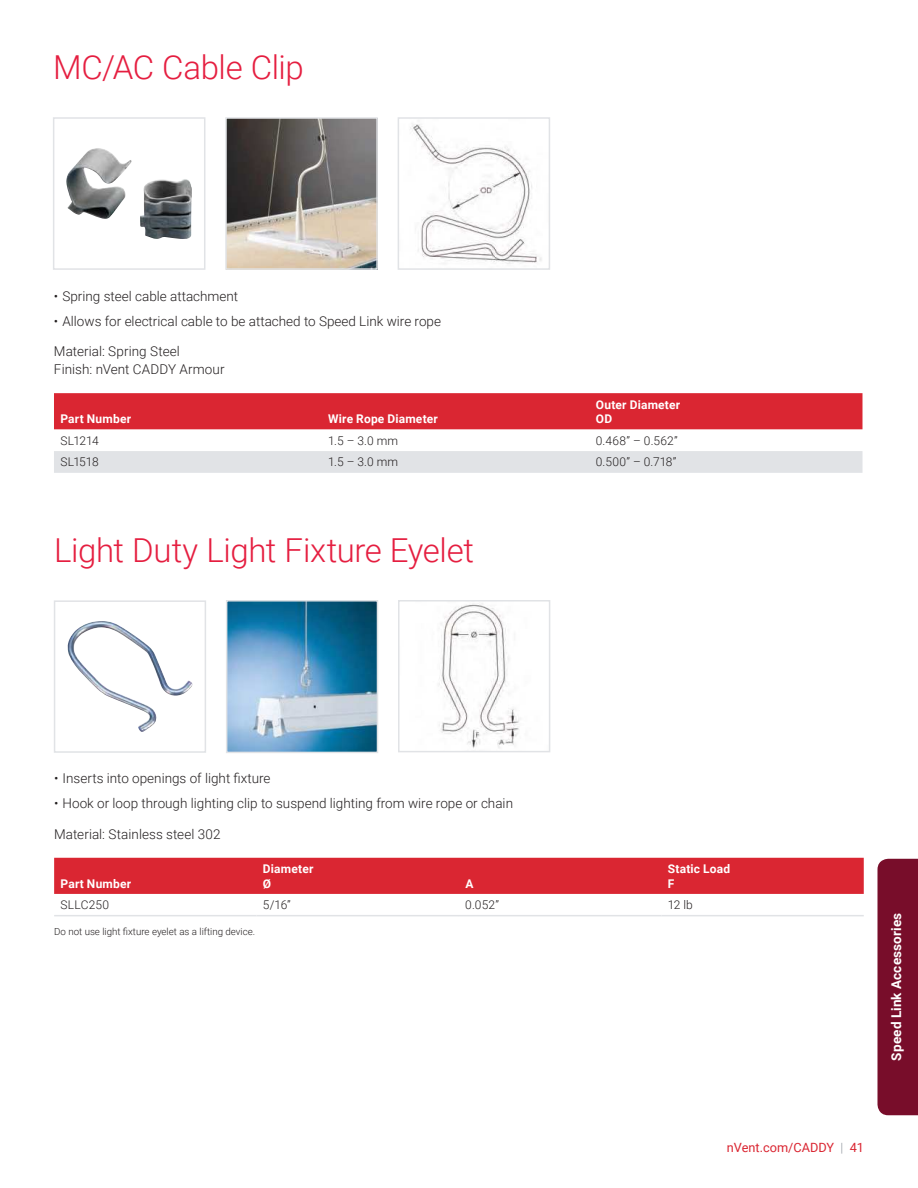
<style>
.page{position:relative;width:918px;height:1188px;background:#fff}
.page>*{position:absolute;margin:0;border:0;box-sizing:border-box;transform-origin:0 0}
.t1{font:300 33px "Roboto";letter-spacing:-.01em;color:#e51e40}
.t2{font:300 13.5px/18px "Roboto";color:#231f20}
.t3{font:700 13.5px "Roboto";letter-spacing:.015em;color:#fff}
.t4{font:12.75px "Roboto";color:#da2632}
.t5{font:700 12px/14.4px "Roboto";letter-spacing:.02em;color:#fff}
.t6{font:300 12px "Roboto";letter-spacing:.005em;color:#231f20}
.t7{font:300 12px "Roboto";letter-spacing:.025em;color:#231f20}
.t8{font:300 9.75px "Roboto";color:#231f20}
.s1{font-weight:300;color:#90969e}
</style>
<div class="page">
<img style="left:67px;top:621px;width:125px;height:111px">
<div style="left:54px;top:600px;width:152px;height:153px;border:1px solid #e1e3e6"></div>
<img style="left:228px;top:602px;width:148px;height:149px">
<div style="left:226px;top:600px;width:152px;height:153px;border:1px solid #e1e3e6"></div>
<img style="left:439px;top:603px;width:80px;height:145px">
<div style="left:398px;top:600px;width:152px;height:152px;border:1px solid #e1e3e6"></div>
<div style="left:54px;top:858px;width:810px;height:36px;background:#da2632"></div>
<hr style="left:54px;top:915px;width:203px;height:1px;background:#e1e3e6">
<hr style="left:257px;top:915px;width:202px;height:1px;background:#e1e3e6">
<hr style="left:459px;top:915px;width:202px;height:1px;background:#e1e3e6">
<hr style="left:661px;top:915px;width:203px;height:1px;background:#e1e3e6">
<img style="left:66px;top:148px;width:126px;height:91px">
<div style="left:53px;top:117px;width:152px;height:153px;border:1px solid #e1e3e6"></div>
<img style="left:227px;top:119px;width:149px;height:149px">
<div style="left:225px;top:117px;width:153px;height:153px;border:1px solid #e1e3e6"></div>
<img style="left:410px;top:123px;width:132px;height:141px">
<div style="left:398px;top:117px;width:152px;height:153px;border:1px solid #e1e3e6"></div>
<div style="left:54px;top:393px;width:809px;height:36px;background:#da2632"></div>
<div style="left:54px;top:451px;width:809px;height:22px;background:#e1e3e6"></div>
<div style="left:877px;top:859px;width:41px;height:256px;background:#780d2a"></div>
<h1 class="t1" style="left:53px;top:52px;width:252px">MC/AC Cable Clip</h1>
<p class="t2" style="left:54px;top:288px;width:186px">• Spring steel cable attachment</p>
<p class="t2" style="left:54px;top:313px;width:389px">• Allows for electrical cable to be attached to Speed Link wire rope</p>
<p class="t2" style="left:54px;top:344px;width:172px">Material: Spring Steel<br>Finish: nVent CADDY Armour</p>
<p class="t5" style="left:60px;top:412px;width:72px">Part Number</p>
<p class="t5" style="left:328px;top:412px;width:111px">Wire Rope Diameter</p>
<p class="t5" style="left:596px;top:398px;width:86px">Outer Diameter<br>OD</p>
<p class="t6" style="left:60px;top:435px;width:40px">SL1214</p>
<p class="t6" style="left:328px;top:432px;width:72px">1.5 – 3.0 mm</p>
<p class="t6" style="left:596px;top:432px;width:83px">0.468” – 0.562”</p>
<p class="t6" style="left:60px;top:454px;width:40px">SL1518</p>
<p class="t6" style="left:328px;top:454px;width:72px">1.5 – 3.0 mm</p>
<p class="t6" style="left:596px;top:454px;width:82px">0.500” – 0.718”</p>
<h1 class="t1" style="left:54px;top:536px;width:421px">Light Duty Light Fixture Eyelet</h1>
<p class="t2" style="left:54px;top:771px;width:218px">• Inserts into openings of light fixture</p>
<p class="t2" style="left:54px;top:795px;width:460px">• Hook or loop through lighting clip to suspend lighting from wire rope or chain</p>
<p class="t2" style="left:54px;top:825px;width:168px">Material: Stainless steel 302</p>
<p class="t5" style="left:61px;top:877px;width:72px">Part Number</p>
<p class="t5" style="left:263px;top:863px;width:52px">Diameter<br>Ø</p>
<p class="t5" style="left:465px;top:877px;width:10px">A</p>
<p class="t5" style="left:668px;top:863px;width:64px">Static Load<br>F</p>
<p class="t7" style="left:61px;top:897px;width:50px">SLLC250</p>
<p class="t6" style="left:263px;top:897px;width:29px">5/16”</p>
<p class="t6" style="left:465px;top:897px;width:35px">0.052”</p>
<p class="t6" style="left:668px;top:900px;width:27px">12 lb</p>
<p class="t8" style="left:54px;top:925px;width:203px">Do not use light fixture eyelet as a lifting device.</p>
<p class="t3" style="left:890px;top:1061px;width:149px;rotate:-90deg">Speed Link Accessories</p>
<p class="t4" style="left:727px;top:1143px;width:139px">nVent.com/CADDY <span class="s1">|</span> 41</p>
</div>
